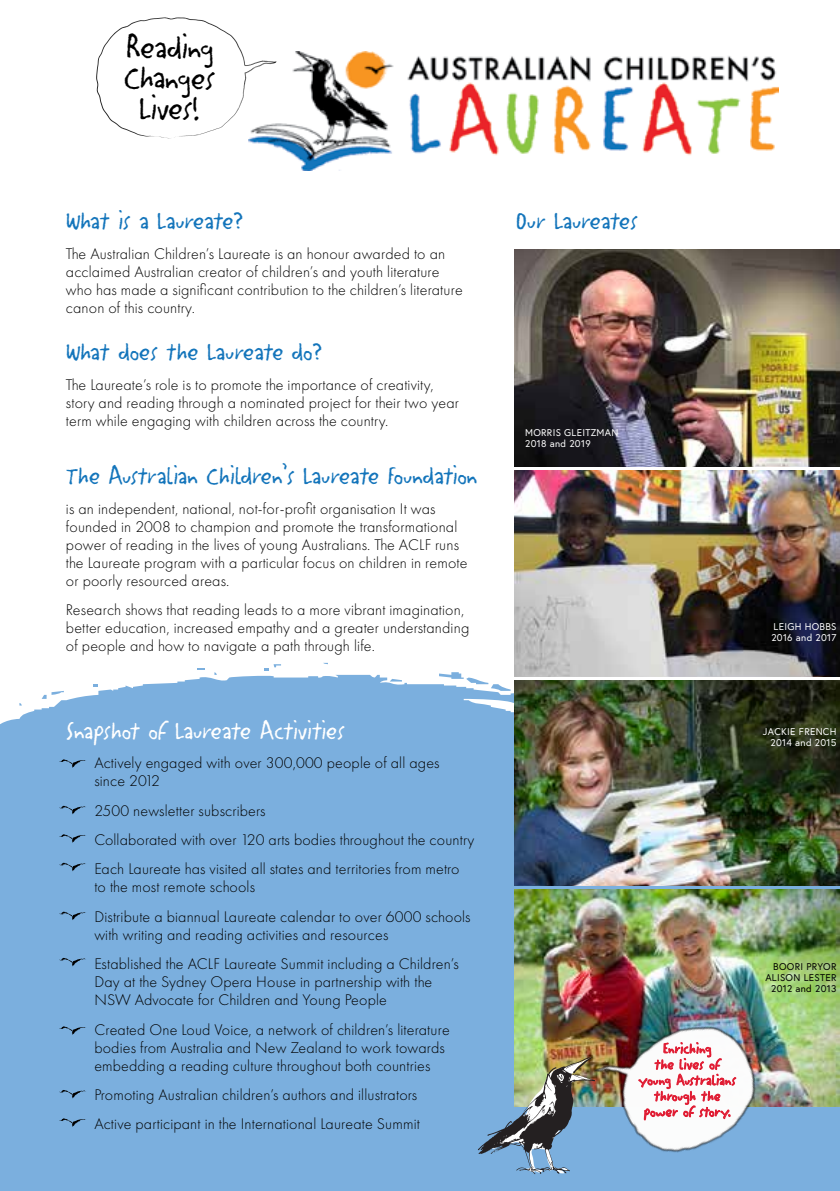
<style>
.page{position:relative;width:840px;height:1191px;background:#fff}
.page>*{position:absolute;margin:0;border:0;box-sizing:border-box;transform-origin:0 0}
.t1{font:36.4px/30.4px "Litterbox ICG";color:#000;text-align:center}
.t2{font:28px "Litterbox ICG";letter-spacing:-.03em;color:#1475bb}
.t3{font:28px "Litterbox ICG";letter-spacing:-.03em;color:#fff}
.t4{font:28px "Litterbox ICG";letter-spacing:-.05em;color:#1475bb}
.t5{font:300 16px/18px "Futura PT";letter-spacing:.01em;color:#000}
.t6{font:15.8px/15.8px "Litterbox ICG";color:#e01c33;text-align:center}
.t7{font:9.8px/11.2px "Europa";letter-spacing:.03em;color:#fff}
.t8{font:9.8px/11.2px "Europa";letter-spacing:.03em;color:#000;text-align:right}
</style>
<div class="page">
<svg style="left:264px;top:664px;width:17px;height:7px"></svg>
<svg style="left:0;top:675px;width:774px;height:118px;background:#88b7e1"></svg>
<svg style="left:389px;top:679px;width:13px;height:2px"></svg>
<svg style="left:93px;top:684px;width:5px;height:3px"></svg>
<svg style="left:439px;top:672px;width:71px;height:19px"></svg>
<svg style="left:42px;top:691px;width:22px;height:8px"></svg>
<div style="left:0;top:793px;width:839px;height:398px;background:#7bafde"></div>
<img style="left:514px;top:471px;width:325px;height:205px">
<img style="left:514px;top:889px;width:325px;height:218px">
<img style="left:514px;top:680px;width:325px;height:205px">
<img style="left:514px;top:249px;width:325px;height:218px">
<img style="left:248px;top:52px;width:530px;height:119px">
<svg style="left:478px;top:1057px;width:79px;height:118px"></svg>
<img style="left:557px;top:961px;width:248px;height:213px">
<img style="left:604px;top:1042px;width:131px;height:78px">
<svg style="left:59px;top:759px;width:27px;height:8px"></svg>
<svg style="left:59px;top:805px;width:27px;height:9px"></svg>
<svg style="left:59px;top:834px;width:27px;height:8px"></svg>
<svg style="left:59px;top:862px;width:27px;height:9px"></svg>
<svg style="left:59px;top:911px;width:27px;height:9px"></svg>
<svg style="left:96px;top:17px;width:181px;height:122px"></svg>
<svg style="left:59px;top:957px;width:27px;height:9px"></svg>
<svg style="left:59px;top:1026px;width:27px;height:8px"></svg>
<svg style="left:59px;top:1090px;width:27px;height:8px"></svg>
<svg style="left:59px;top:1118px;width:27px;height:8px"></svg>
<h1 class="t1" style="left:124px;top:30px;width:94px;rotate:1deg">Reading<br>Changes<br>Lives!</h1>
<h2 class="t4" style="left:66px;top:202px;width:179px">What is a Laureate?</h2>
<p class="t5" style="left:66px;top:245px;width:398px">The Australian Children’s Laureate is an honour awarded to an acclaimed Australian creator of children’s and youth literature who has made a significant contribution to the children’s literature canon of this country.</p>
<h2 class="t2" style="left:66px;top:333px;width:257px">What does the Laureate do?</h2>
<p class="t5" style="left:66px;top:375px;width:394px">The Laureate’s role is to promote the importance of creativity, story and reading through a nominated project for their two year term while engaging with children across the country.</p>
<h2 class="t2" style="left:66px;top:457px;width:413px">The Australian Children’s Laureate Foundation</h2>
<p class="t5" style="left:66px;top:499px;width:403px">is an independent, national, not-for-profit organisation It was founded in 2008 to champion and promote the transformational power of reading in the lives of young Australians. The ACLF runs the Laureate program with a particular focus on children in remote or poorly resourced areas.</p>
<p class="t5" style="left:66px;top:601px;width:404px">Research shows that reading leads to a more vibrant imagination, better education, increased empathy and a greater understanding of people and how to navigate a path through life.</p>
<h2 class="t3" style="left:66px;top:711px;width:281px">Snapshot of Laureate Activities</h2>
<p class="t5" style="left:94px;top:754px;width:346px">Actively engaged with over 300,000 people of all ages since 2012</p>
<p class="t5" style="left:94px;top:796px;width:381px;line-height:29.4px">2500 newsletter subscribers<br>Collaborated with over 120 arts bodies throughout the country<br>Each Laureate has visited all states and territories from metro</p>
<p class="t5" style="left:94px;top:872px;width:377px;line-height:29.4px">to the most remote schools<br>Distribute a biannual Laureate calendar to over 6000 schools</p>
<p class="t5" style="left:94px;top:920px;width:366px;line-height:29.4px">with writing and reading activities and resources<br>Established the ACLF Laureate Summit including a Children’s</p>
<p class="t5" style="left:94px;top:973px;width:339px">Day at the Sydney Opera House in partnership with the<br>NSW Advocate for Children and Young People</p>
<p class="t5" style="left:94px;top:1020px;width:357px">Created One Loud Voice, a network of children’s literature bodies from Australia and New Zealand to work towards embedding a reading culture throughout both countries</p>
<p class="t5" style="left:94px;top:1080px;width:327px;line-height:29.4px">Promoting Australian children’s authors and illustrators<br>Active participant in the International Laureate Summit</p>
<h2 class="t2" style="left:515px;top:202px;width:124px">Our Laureates</h2>
<p class="t7" style="left:525px;top:426px;width:95px">MORRIS GLEITZMAN<br>2018 and 2019</p>
<p class="t7" style="left:771px;top:620px;width:66px">LEIGH HOBBS<br>2016 and 2017</p>
<p class="t7" style="left:762px;top:725px;width:75px;text-align:right">JACKIE FRENCH<br>2014 and 2015</p>
<p class="t6" style="left:638px;top:1040px;width:99px">Enriching<br>the lives of young Australians through the power of story.</p>
<p class="t8" style="left:764px;top:960px;width:73px">BOORI PRYOR<br>ALISON LESTER<br>2012 and 2013</p>
</div>
